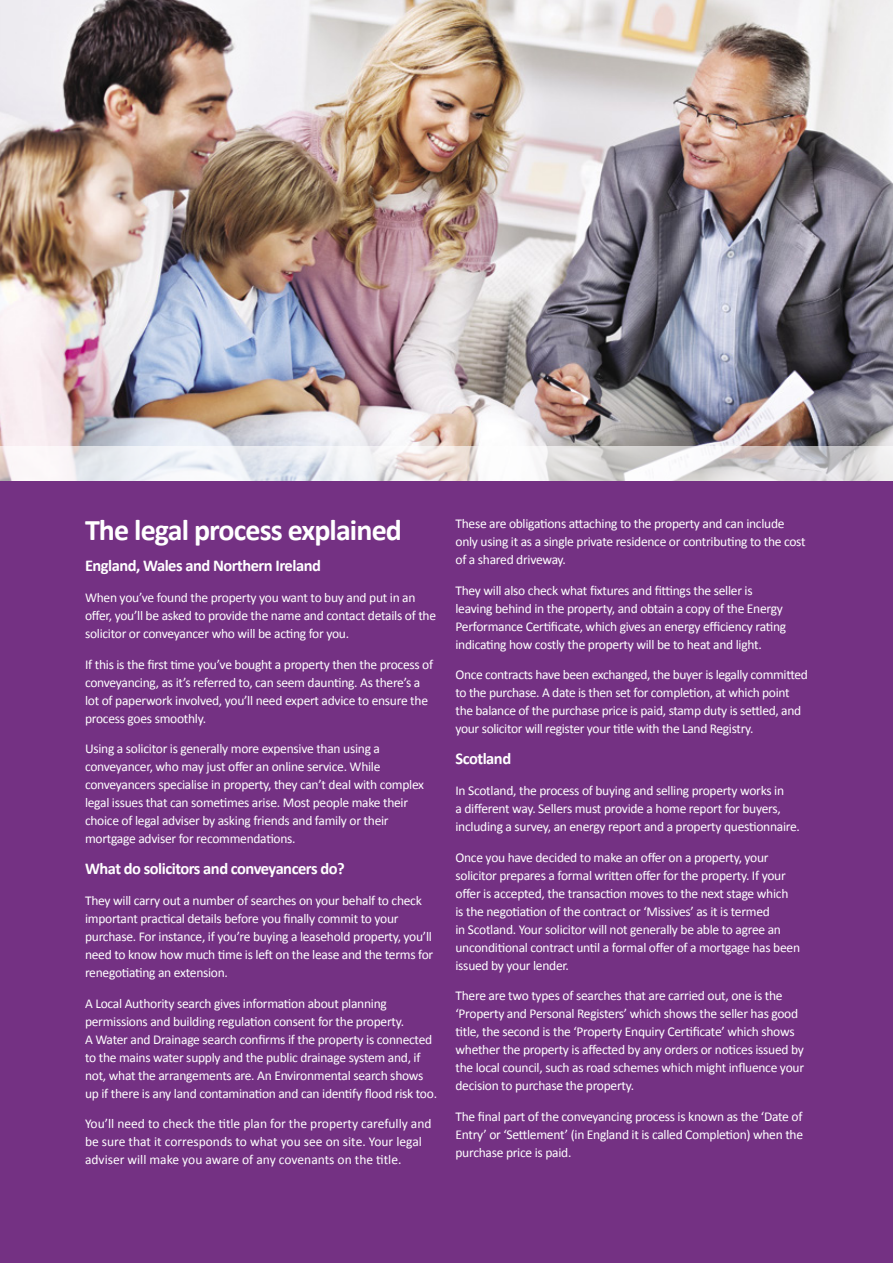
<style>
.page{position:relative;width:893px;height:1263px;background:#fff}
.page>*{position:absolute;margin:0;border:0;box-sizing:border-box;transform-origin:0 0}
.t1{font:700 30px "Calibri";letter-spacing:-.03em;color:#fff}
.t2{font:700 16.5px "Calibri";letter-spacing:-.03em;color:#fff}
.t3{font:13.5px/18px "Calibri";letter-spacing:-.02em;color:#fff}
.t4{font:13.5px/18px "Calibri";color:#fff}
</style>
<div class="page">
<div style="left:0;top:480px;width:893px;height:783px;background:#743183"></div>
<img style="left:0;top:0;width:893px;height:446px">
<svg style="left:0;top:446px;width:893px;height:34px"></svg>
<h1 class="t1" style="left:85px;top:509px;width:318px">The legal process explained</h1>
<p class="t2" style="left:85px;top:554px;width:237px">England, Wales and Northern Ireland</p>
<p class="t3" style="left:85px;top:588px;width:353px">When you’ve found the property you want to buy and put in an offer, you’ll be asked to provide the name and contact details of the solicitor or conveyancer who will be acting for you.</p>
<p class="t3" style="left:85px;top:655px;width:350px">If this is the first time you’ve bought a property then the process of conveyancing, as it’s referred to, can seem daunting. As there’s a lot of paperwork involved, you’ll need expert advice to ensure the process goes smoothly.</p>
<p class="t3" style="left:85px;top:739px;width:341px">Using a solicitor is generally more expensive than using a conveyancer, who may just offer an online service. While conveyancers specialise in property, they can’t deal with complex legal issues that can sometimes arise. Most people make their choice of legal adviser by asking friends and family or their mortgage adviser for recommendations.</p>
<p class="t2" style="left:85px;top:857px;width:261px">What do solicitors and conveyancers do?</p>
<p class="t3" style="left:85px;top:891px;width:350px">They will carry out a number of searches on your behalf to check important practical details before you finally commit to your purchase. For instance, if you’re buying a leasehold property, you’ll need to know how much time is left on the lease and the terms for renegotiating an extension.</p>
<p class="t3" style="left:85px;top:994px;width:353px">A Local Authority search gives information about planning permissions and building regulation consent for the property.<br>A Water and Drainage search confirms if the property is connected to the mains water supply and the public drainage system and, if not, what the arrangements are. An Environmental search shows up if there is any land contamination and can identify flood risk too.</p>
<p class="t4" style="left:85px;top:1114px;width:348px">You’ll need to check the title plan for the property carefully and be sure that it corresponds to what you see on site. Your legal adviser will make you aware of any covenants on the title.</p>
<p class="t3" style="left:455px;top:514px;width:352px">These are obligations attaching to the property and can include only using it as a single private residence or contributing to the cost of a shared driveway.</p>
<p class="t3" style="left:455px;top:581px;width:332px">They will also check what fixtures and fittings the seller is leaving behind in the property, and obtain a copy of the Energy Performance Certificate, which gives an energy efficiency rating indicating how costly the property will be to heat and light.</p>
<p class="t3" style="left:455px;top:665px;width:354px">Once contracts have been exchanged, the buyer is legally committed to the purchase. A date is then set for completion, at which point the balance of the purchase price is paid, stamp duty is settled, and your solicitor will register your title with the Land Registry.</p>
<p class="t2" style="left:455px;top:747px;width:57px">Scotland</p>
<p class="t3" style="left:455px;top:781px;width:346px">In Scotland, the process of buying and selling property works in<br>a different way. Sellers must provide a home report for buyers, including a survey, an energy report and a property questionnaire.</p>
<p class="t3" style="left:455px;top:848px;width:346px">Once you have decided to make an offer on a property, your solicitor prepares a formal written offer for the property. If your offer is accepted, the transaction moves to the next stage which<br>is the negotiation of the contract or ‘Missives’ as it is termed<br>in Scotland. Your solicitor will not generally be able to agree an unconditional contract until a formal offer of a mortgage has been issued by your lender.</p>
<p class="t3" style="left:455px;top:986px;width:350px">There are two types of searches that are carried out, one is the ‘Property and Personal Registers’ which shows the seller has good title, the second is the ‘Property Enquiry Certificate’ which shows whether the property is affected by any orders or notices issued by the local council, such as road schemes which might influence your decision to purchase the property.</p>
<p class="t3" style="left:455px;top:1107px;width:349px;text-align:justify">The final part of the conveyancing process is known as the ‘Date of Entry’ or ‘Settlement’ (in England it is called Completion) when the purchase price is paid.</p>
</div>
